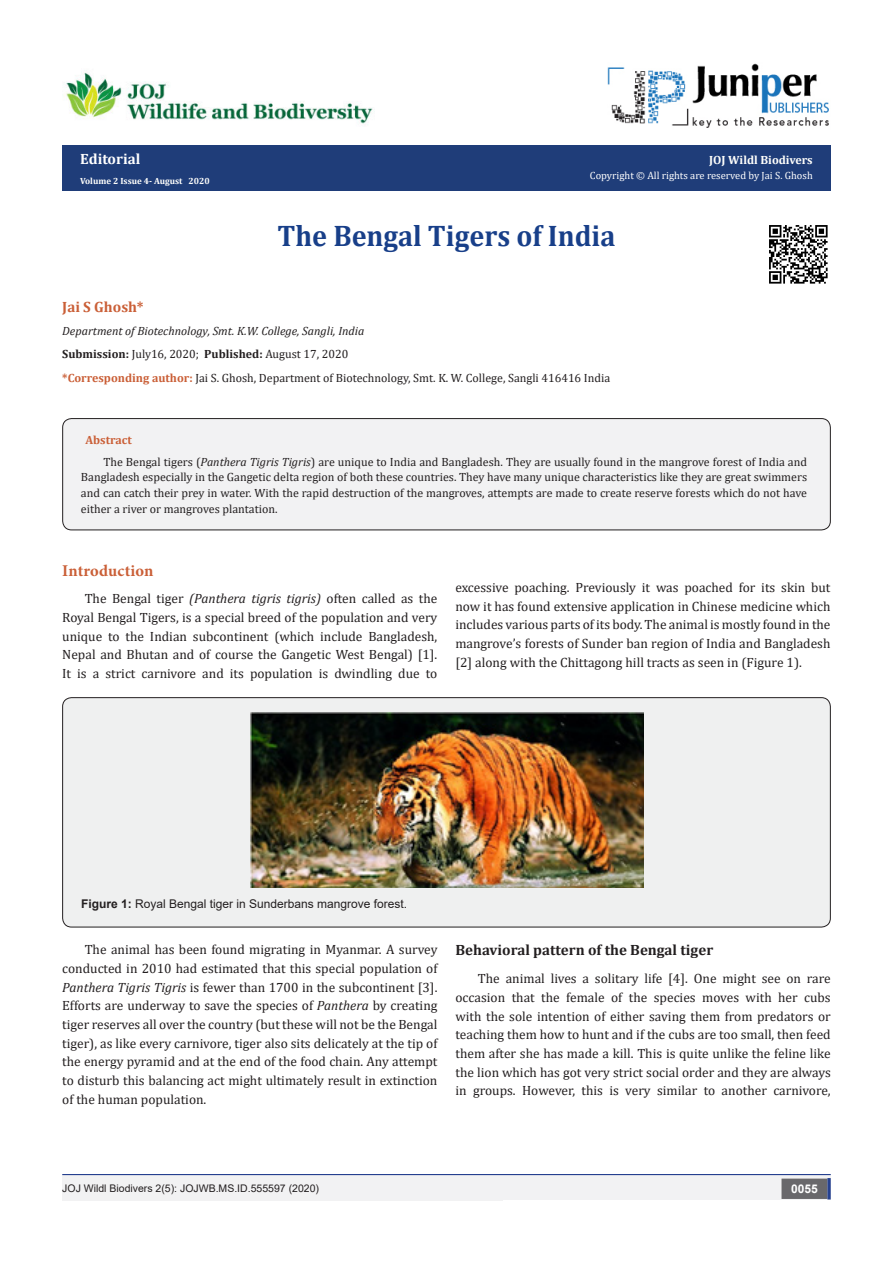
<style>
.page{position:relative;width:893px;height:1263px;background:#fff}
.page>*{position:absolute;margin:0;border:0;box-sizing:border-box;transform-origin:0 0}
.t1{font:700 29.85px "Cambria";color:#183f89;scale:.94 1}
.t2{font:700 16.5px "Minion Pro";letter-spacing:.005em;color:#ca5f37}
.List_Paragraph{font:700 15px "Cambria";color:#231f20}
.t3{font:700 15px "Cambria";color:#ca5f37}
.t4{font:700 15px "Cambria";color:#fff}
.t5{font:13.5px/18.8px "Cambria";color:#231f20;text-align:justify}
.t6{font:12px/15.8px "Cambria";color:#231f20;text-align:justify}
.t7{font:italic 12px "Cambria";color:#231f20}
.t8{font:12px "Arial";color:#231f20}
.t9{font:700 12px "Cambria";color:#fffffc}
.t10{font:700 12px "Cambria";color:#ca5f37}
.t11{font:700 12px "Arial";color:#fff}
.t12{font:10.5px "Arial";color:#231f20}
.t13{font:10.5px "Cambria";color:#fff}
.t14{font:700 9px "Cambria";color:#fffffc}
.s1{font-weight:700}
.s2{font-weight:700;color:#ca5f37}
.s3{font-style:italic}
</style>
<div class="page">
<div style="left:62px;top:1175px;width:441px;height:26px;background:#f2f2f3"></div>
<div style="left:503px;top:1174px;width:328px;height:25px;background:#f2f2f3"></div>
<div style="left:782px;top:1179px;width:45px;height:19px;background:#69686b"></div>
<div style="left:781px;top:1178px;width:46px;height:21px;border:2px solid #69686b"></div>
<svg style="left:827px;top:1178px;width:4px;height:21px"></svg>
<hr style="left:62px;top:1174px;width:769px;height:1px;background:#25408f">
<div style="left:62px;top:146px;width:769px;height:45px;background:#1f3d79"></div>
<img style="left:607px;top:63px;width:222px;height:65px">
<img style="left:66px;top:72px;width:307px;height:53px">
<img style="left:769px;top:225px;width:59px;height:59px">
<div style="left:63px;top:419px;width:767px;height:111px;background:#f2f2f3;border-radius:9px"></div>
<div style="left:62px;top:418px;width:769px;height:112px;border:1px solid #231f20;border-radius:9px"></div>
<div style="left:63px;top:698px;width:767px;height:229px;background:#eff0f0;border-radius:9px"></div>
<div style="left:62px;top:697px;width:769px;height:230px;border:1px solid #231f20;border-radius:9px"></div>
<img style="left:251px;top:712px;width:393px;height:175px">
<p class="t4" style="left:80px;top:149px;width:62px">Editorial</p>
<p class="t14" style="left:80px;top:175px;width:131px">Volume 2 Issue 4- August 2020</p>
<p class="t9" style="left:709px;top:151px;width:105px">JOJ Wildl Biodivers</p>
<p class="t13" style="left:590px;top:169px;width:224px">Copyright © All rights are reserved by Jai S. Ghosh</p>
<p class="t1" style="left:277px;top:214px;width:361px">The Bengal Tigers of India</p>
<p class="t3" style="left:62px;top:296px;width:83px">Jai S Ghosh*</p>
<p class="t7" style="left:62px;top:322px;width:304px">Department of Biotechnology, Smt. K.W. College, Sangli, India</p>
<p class="t6" style="left:62px;top:346px;width:288px"><span class="s1">Submission:</span> July16, 2020; <span class="s1">Published:</span> August 17, 2020</p>
<p class="t6" style="left:62px;top:370px;width:549px"><span class="s2">*Corresponding author:</span> Jai S. Ghosh, Department of Biotechnology, Smt. K. W. College, Sangli 416416 India</p>
<p class="t10" style="left:85px;top:431px;width:48px">Abstract</p>
<p class="t6" style="left:81px;top:454px;width:728px;text-indent:22px">The Bengal tigers (<span class="s3">Panthera Tigris Tigris</span>) are unique to India and Bangladesh. They are usually found in the mangrove forest of India and Bangladesh especially in the Gangetic delta region of both these countries. They have many unique characteristics like they are great swimmers and can catch their prey in water. With the rapid destruction of the mangroves, attempts are made to create reserve forests which do not have either a river or mangroves plantation.</p>
<p class="t2" style="left:62px;top:559px;width:93px">Introduction</p>
<p class="t5" style="left:62px;top:589px;width:377px;text-indent:22px">The Bengal tiger <span class="s3">(Panthera tigris tigris)</span> often called as the Royal Bengal Tigers, is a special breed of the population and very unique to the Indian subcontinent (which include Bangladesh, Nepal and Bhutan and of course the Gangetic West Bengal) [1].<br>It is a strict carnivore and its population is dwindling due to</p>
<p class="t5" style="left:455px;top:578px;width:377px">excessive poaching. Previously it was poached for its skin but now it has found extensive application in Chinese medicine which includes various parts of its body. The animal is mostly found in the mangrove’s forests of Sunder ban region of India and Bangladesh [2] along with the Chittagong hill tracts as seen in (Figure 1).</p>
<p class="t8" style="left:81px;top:896px;width:328px"><span class="s1">Figure 1:</span> Royal Bengal tiger in Sunderbans mangrove forest.</p>
<p class="t5" style="left:62px;top:940px;width:377px;text-indent:22px">The animal has been found migrating in Myanmar. A survey conducted in 2010 had estimated that this special population of <span class="s3">Panthera Tigris Tigris</span> is fewer than 1700 in the subcontinent [3].<br>Efforts are underway to save the species of <span class="s3">Panthera</span> by creating tiger reserves all over the country (but these will not be the Bengal tiger), as like every carnivore, tiger also sits delicately at the tip of the energy pyramid and at the end of the food chain. Any attempt to disturb this balancing act might ultimately result in extinction of the human population.</p>
<p class="List_Paragraph" style="left:455px;top:940px;width:259px">Behavioral pattern of the Bengal tiger</p>
<p class="t5" style="left:455px;top:969px;width:377px;text-indent:22px">The animal lives a solitary life [4]. One might see on rare occasion that the female of the species moves with her cubs with the sole intention of either saving them from predators or teaching them how to hunt and if the cubs are too small, then feed them after she has made a kill. This is quite unlike the feline like the lion which has got very strict social order and they are always in groups. However, this is very similar to another carnivore,</p>
<p class="t12" style="left:62px;top:1181px;width:258px">JOJ Wildl Biodivers 2(5): JOJWB.MS.ID.555597 (2020)</p>
<p class="t11" style="left:791px;top:1180px;width:28px">0055</p>
</div>
